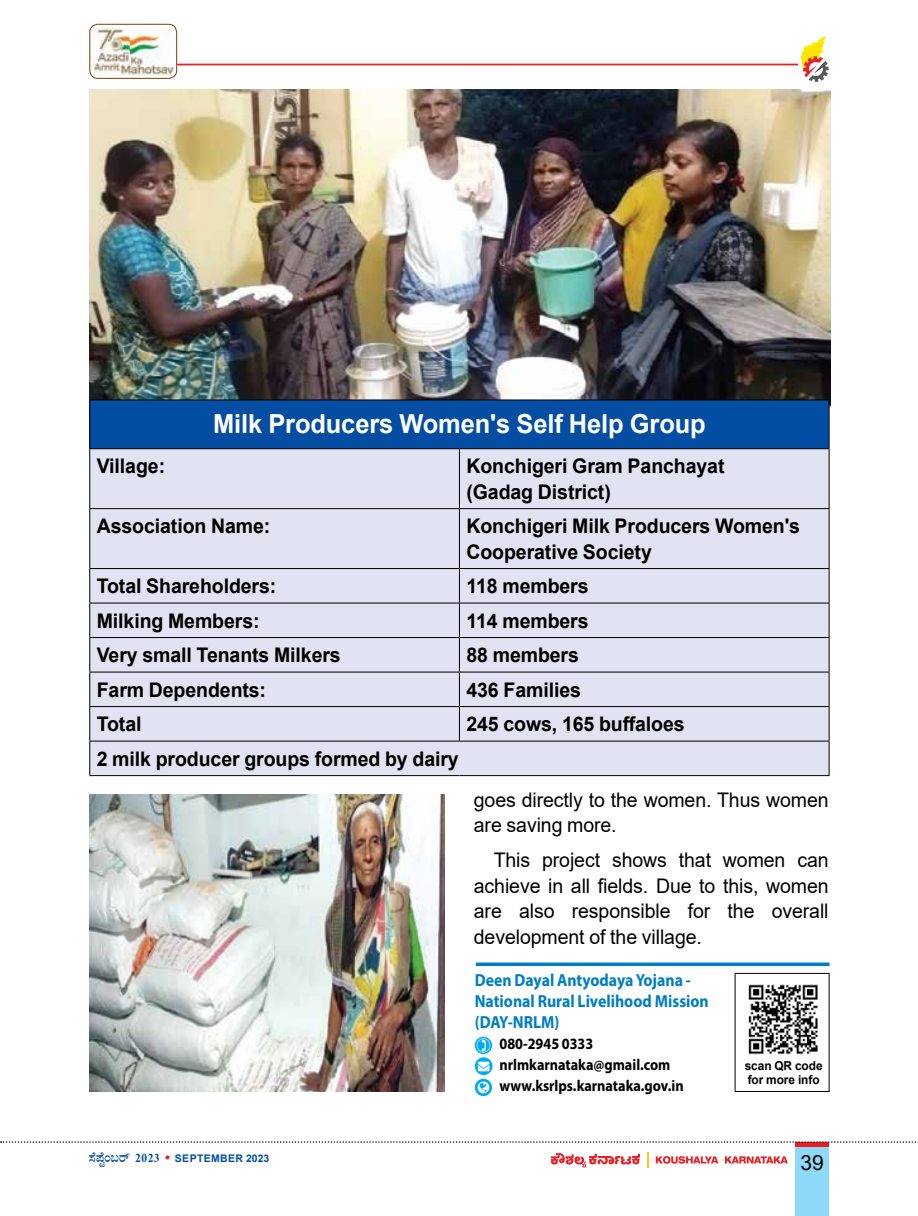
<style>
.page{position:relative;width:918px;height:1216px;background:#fff}
.page>*{position:absolute;margin:0;border:0;box-sizing:border-box;transform-origin:0 0}
.t1{font:700 26.25px "Arial";letter-spacing:-.005em;color:#fff}
.t2{font:21px "Arial";color:#000}
.t3{font:700 20.12px/25.4px "Arial";letter-spacing:-.005em;color:#000}
.t4{font:20.12px/25.4px "Arial";letter-spacing:-.005em;color:#000}
.t5{font:700 17.5px/21px "Myriad Pro";color:#007dc5;scale:.9 1}
.t6{font:700 15.75px/21px "Myriad Pro";color:#000;scale:.9 1}
.t7{font:700 14px "Nudi 01 e";color:#034ea2;scale:.95 1}
.t8{font:700 12.25px/14px "Arial";letter-spacing:-.005em;color:#000}
.s1{color:#ed1d24}
.s2{font-family:"Arial";font-size:10.5px}
</style>
<div class="page">
<div style="left:795px;top:1141px;width:33px;height:74px;background:#8ed8f8"></div>
<svg style="left:795px;top:1142px;width:33px;height:4px"></svg>
<svg style="left:1px;top:1141px;width:917px;height:1px"></svg>
<svg style="left:551px;top:1153px;width:89px;height:14px"></svg>
<svg style="left:648px;top:1152px;width:1px;height:15px"></svg>
<svg style="left:656px;top:1156px;width:62px;height:7px"></svg>
<svg style="left:725px;top:1156px;width:63px;height:7px"></svg>
<img style="left:89px;top:794px;width:355px;height:297px">
<img style="left:89px;top:89px;width:741px;height:317px">
<svg style="left:475px;top:1036px;width:17px;height:60px"></svg>
<svg style="left:476px;top:962px;width:353px;height:4px"></svg>
<img style="left:748px;top:984px;width:70px;height:71px">
<div style="left:90px;top:400px;width:739px;height:48px;background:#034ea2"></div>
<div style="left:90px;top:449px;width:738px;height:326px;background:#e1e2f2"></div>
<hr style="left:89px;top:399px;width:370px;height:1px;background:#000">
<hr style="left:89px;top:400px;width:1px;height:48px;background:#000">
<hr style="left:459px;top:399px;width:370px;height:1px;background:#000">
<hr style="left:828px;top:400px;width:1px;height:48px;background:#000">
<hr style="left:89px;top:448px;width:370px;height:1px;background:#000">
<hr style="left:89px;top:449px;width:1px;height:59px;background:#000">
<hr style="left:459px;top:448px;width:370px;height:1px;background:#000">
<hr style="left:459px;top:449px;width:1px;height:59px;background:#000">
<hr style="left:828px;top:449px;width:1px;height:59px;background:#000">
<hr style="left:89px;top:508px;width:370px;height:1px;background:#000">
<hr style="left:89px;top:509px;width:1px;height:59px;background:#000">
<hr style="left:459px;top:508px;width:370px;height:1px;background:#000">
<hr style="left:459px;top:509px;width:1px;height:59px;background:#000">
<hr style="left:828px;top:509px;width:1px;height:59px;background:#000">
<hr style="left:89px;top:568px;width:370px;height:1px;background:#000">
<hr style="left:89px;top:569px;width:1px;height:33px;background:#000">
<hr style="left:459px;top:568px;width:370px;height:1px;background:#000">
<hr style="left:459px;top:569px;width:1px;height:33px;background:#000">
<hr style="left:828px;top:569px;width:1px;height:33px;background:#000">
<hr style="left:89px;top:602px;width:370px;height:1px;background:#000">
<hr style="left:89px;top:603px;width:1px;height:34px;background:#000">
<hr style="left:459px;top:602px;width:370px;height:1px;background:#000">
<hr style="left:459px;top:603px;width:1px;height:34px;background:#000">
<hr style="left:828px;top:603px;width:1px;height:34px;background:#000">
<hr style="left:89px;top:637px;width:370px;height:1px;background:#000">
<hr style="left:89px;top:638px;width:1px;height:33px;background:#000">
<hr style="left:459px;top:637px;width:370px;height:1px;background:#000">
<hr style="left:459px;top:638px;width:1px;height:33px;background:#000">
<hr style="left:828px;top:638px;width:1px;height:33px;background:#000">
<hr style="left:89px;top:671px;width:370px;height:1px;background:#000">
<hr style="left:89px;top:672px;width:1px;height:34px;background:#000">
<hr style="left:459px;top:671px;width:370px;height:1px;background:#000">
<hr style="left:459px;top:672px;width:1px;height:34px;background:#000">
<hr style="left:828px;top:672px;width:1px;height:34px;background:#000">
<hr style="left:89px;top:706px;width:370px;height:1px;background:#000">
<hr style="left:89px;top:707px;width:1px;height:33px;background:#000">
<hr style="left:459px;top:706px;width:370px;height:1px;background:#000">
<hr style="left:459px;top:707px;width:1px;height:33px;background:#000">
<hr style="left:828px;top:707px;width:1px;height:33px;background:#000">
<hr style="left:89px;top:740px;width:370px;height:1px;background:#000">
<hr style="left:89px;top:741px;width:1px;height:34px;background:#000">
<hr style="left:459px;top:740px;width:370px;height:1px;background:#000">
<hr style="left:828px;top:741px;width:1px;height:34px;background:#000">
<hr style="left:89px;top:775px;width:370px;height:1px;background:#000">
<hr style="left:459px;top:775px;width:370px;height:1px;background:#000">
<img style="left:91px;top:27px;width:86px;height:49px">
<div style="left:89px;top:24px;width:88px;height:55px;border:1px solid #7c3f00;border-radius:8px"></div>
<hr style="left:177px;top:64px;width:621px;height:1px;background:#ed1d24">
<svg style="left:800px;top:36px;width:28px;height:46px"></svg>
<h1 class="t1" style="left:213px;top:405px;width:494px">Milk Producers Women's Self Help Group</h1>
<p class="t3" style="left:97px;top:454px;width:70px">Village:</p>
<p class="t3" style="left:466px;top:454px;width:260px">Konchigeri Gram Panchayat (Gadag District)</p>
<p class="t3" style="left:97px;top:513px;width:175px">Association Name:</p>
<p class="t3" style="left:466px;top:513px;width:335px">Konchigeri Milk Producers Women's<br>Cooperative Society</p>
<p class="t3" style="left:97px;top:573px;width:181px">Total Shareholders:</p>
<p class="t3" style="left:466px;top:573px;width:124px">118 members</p>
<p class="t3" style="left:97px;top:608px;width:164px">Milking Members:</p>
<p class="t3" style="left:466px;top:608px;width:124px">114 members</p>
<p class="t3" style="left:97px;top:642px;width:246px">Very small Tenants Milkers</p>
<p class="t3" style="left:466px;top:642px;width:114px">88 members</p>
<p class="t3" style="left:97px;top:677px;width:171px">Farm Dependents:</p>
<p class="t3" style="left:466px;top:677px;width:116px">436 Families</p>
<p class="t3" style="left:97px;top:711px;width:46px">Total</p>
<p class="t3" style="left:466px;top:711px;width:220px">245 cows, 165 buffaloes</p>
<p class="t3" style="left:97px;top:746px;width:363px">2 milk producer groups formed by dairy</p>
<p class="t7" style="left:89px;top:1148px;width:191px">¸É¥ÉÖA§gï 2023 <span class="s1">●</span> <span class="s2">SEPTEMBER 2023</span></p>
<p class="t4" style="left:474px;top:786px;width:356px">goes directly to the women. Thus women are saving more.</p>
<p class="t4" style="left:474px;top:847px;width:356px;text-align:justify;text-indent:20px">This project shows that women can achieve in all fields. Due to this, women are also responsible for the overall development of the village.</p>
<p class="t5" style="left:475px;top:969px;width:262px">Deen Dayal Antyodaya Yojana -<br>National Rural Livelihood Mission (DAY-NRLM)</p>
<p class="t6" style="left:499px;top:1032px;width:206px">080-2945 0333 nrlmkarnataka@gmail.com www.ksrlps.karnataka.gov.in</p>
<p class="t8" style="left:744px;top:1059px;width:79px">scan QR code for more info</p>
<p class="t2" style="left:800px;top:1148px;width:25px">39</p>
</div>
